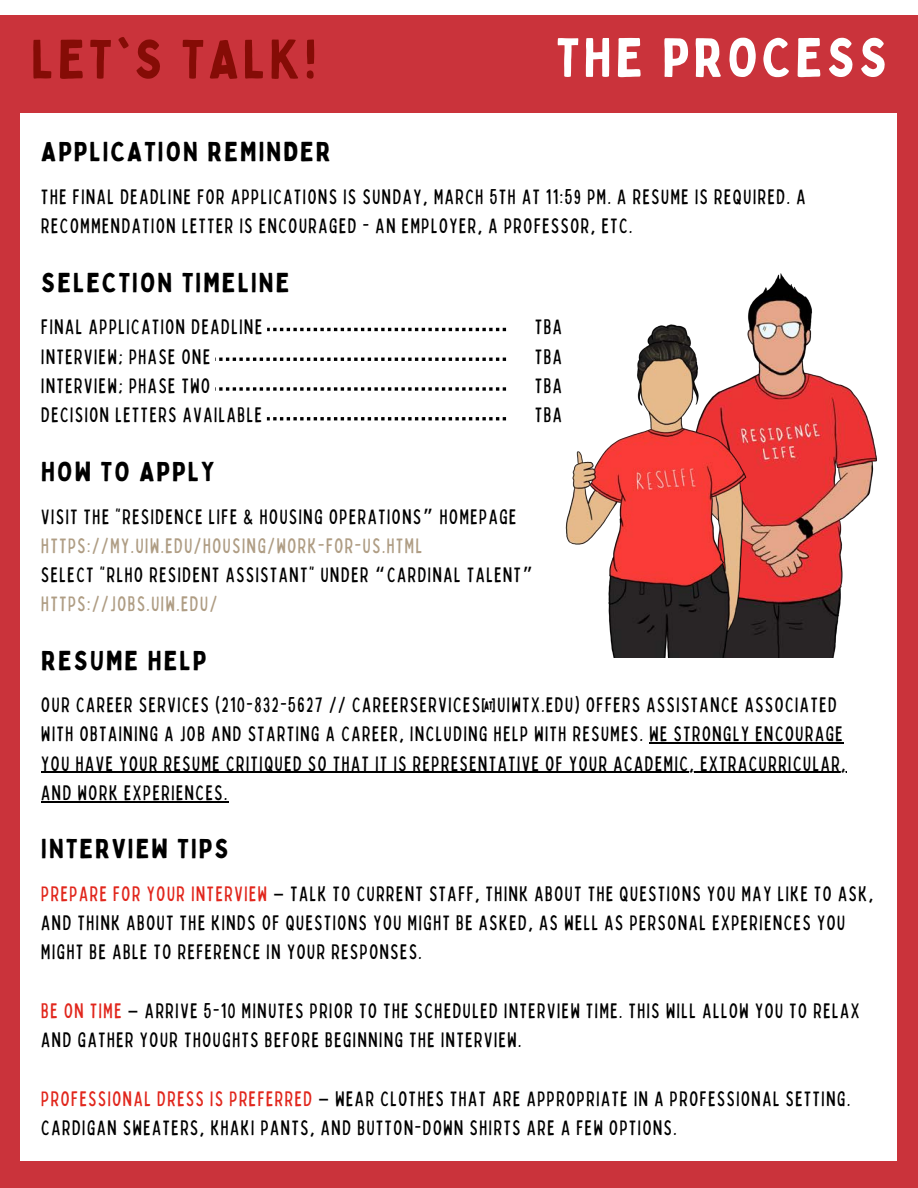
<style>
.page{position:relative;width:918px;height:1188px;background:#fff}
.page>*{position:absolute;margin:0;border:0;box-sizing:border-box;transform-origin:0 0}
.t1{font:54px "Bobby Jones";letter-spacing:.08em;color:#850c06}
.t2{font:54px "Bobby Jones";letter-spacing:.08em;color:#fff}
.t3{font:27px "Bobby Jones";letter-spacing:.08em;color:#000}
.t4{font:condensed 21px/29.2px "Bobby Jones";letter-spacing:.08em;color:#000}
.t5{font:condensed 21px "Bobby Jones";letter-spacing:.08em;color:#af9d84}
.s1{font-family:"Noto Sans Gurmukhi";font-stretch:normal}
.s2{color:#e1261c}
</style>
<div class="page">
<div style="left:0;top:15px;width:918px;height:1172px;background:#ca333b"></div>
<div style="left:21px;top:114px;width:876px;height:1047px;background:#fff"></div>
<hr style="left:649px;top:743px;width:195px;height:1px;background:#000">
<hr style="left:41px;top:772px;width:806px;height:1px;background:#000">
<hr style="left:41px;top:801px;width:188px;height:1px;background:#000">
<svg style="left:215px;top:327px;width:291px;height:94px"></svg>
<img style="left:657px;top:273px;width:220px;height:385px">
<img style="left:565px;top:319px;width:239px;height:338px">
<p class="t1" style="left:31px;top:25px;width:287px">LET'S TALK!</p>
<h2 class="t2" style="left:557px;top:23px;width:332px">THE PROCESS</h2>
<h1 class="t3" style="left:41px;top:135px;width:291px">APPLICATION REMINDER</h1>
<h1 class="t4" style="left:41px;top:181px;width:766px">THE FINAL DEADLINE FOR APPLICATIONS IS SUNDAY, MARCH 5TH AT 11:59 PM. A RESUME IS REQUIRED. A<br>RECOMMENDATION LETTER IS ENCOURAGED - AN EMPLOYER, A PROFESSOR, ETC.</h1>
<p class="t3" style="left:41px;top:265px;width:249px">SELECTION TIMELINE</p>
<p class="t4" style="left:41px;top:312px;width:222px">FINAL APPLICATION DEADLINE</p>
<p class="t4" style="left:41px;top:341px;width:170px">INTERVIEW; PHASE ONE</p>
<p class="t4" style="left:41px;top:370px;width:170px">INTERVIEW; PHASE TWO</p>
<p class="t4" style="left:41px;top:399px;width:222px">DECISION LETTERS AVAILABLE</p>
<h2 class="t3" style="left:41px;top:454px;width:175px">HOW TO APPLY</h2>
<p class="t4" style="left:535px;top:312px;width:28px">TBA</p>
<p class="t4" style="left:535px;top:341px;width:28px">TBA</p>
<p class="t4" style="left:535px;top:370px;width:28px">TBA</p>
<p class="t4" style="left:535px;top:399px;width:28px">TBA</p>
<p class="t4" style="left:41px;top:501px;width:476px">VISIT THE "RESIDENCE LIFE &amp; HOUSING OPERATIONS<span class="s1">”</span> HOMEPAGE</p>
<p class="t5" style="left:41px;top:532px;width:382px">HTTPS://MY.UIW.EDU/HOUSING/WORK-FOR-US.HTML</p>
<p class="t4" style="left:41px;top:559px;width:493px">SELECT "RLHO RESIDENT ASSISTANT" UNDER <span class="s1">“</span>CARDINAL TALENT<span class="s1">”</span></p>
<h2 class="t5" style="left:41px;top:590px;width:177px">HTTPS://JOBS.UIW.EDU/</h2>
<h2 class="t3" style="left:41px;top:643px;width:167px">RESUME HELP</h2>
<p class="t4" style="left:41px;top:689px;width:806px">OUR CAREER SERVICES (210-832-5627 // CAREERSERVICES@UIWTX.EDU) OFFERS ASSISTANCE ASSOCIATED WITH OBTAINING A JOB AND STARTING A CAREER, INCLUDING HELP WITH RESUMES. WE STRONGLY ENCOURAGE YOU HAVE YOUR RESUME CRITIQUED SO THAT IT IS REPRESENTATIVE OF YOUR ACADEMIC, EXTRACURRICULAR, AND WORK EXPERIENCES.</p>
<p class="t3" style="left:41px;top:832px;width:189px">INTERVIEW TIPS</p>
<p class="t4" style="left:41px;top:878px;width:833px"><span class="s2">PREPARE FOR YOUR INTERVIEW</span> <span class="s1">–</span> TALK TO CURRENT STAFF, THINK ABOUT THE QUESTIONS YOU MAY LIKE TO ASK,<br>AND THINK ABOUT THE KINDS OF QUESTIONS YOU MIGHT BE ASKED, AS WELL AS PERSONAL EXPERIENCES YOU<br>MIGHT BE ABLE TO REFERENCE IN YOUR RESPONSES.</p>
<p class="t4" style="left:41px;top:995px;width:820px"><span class="s2">BE ON TIME</span> <span class="s1">–</span> ARRIVE 5-10 MINUTES PRIOR TO THE SCHEDULED INTERVIEW TIME. THIS WILL ALLOW YOU TO RELAX<br>AND GATHER YOUR THOUGHTS BEFORE BEGINNING THE INTERVIEW.</p>
<p class="t4" style="left:41px;top:1083px;width:810px"><span class="s2">PROFESSIONAL DRESS IS PREFERRED</span> <span class="s1">–</span> WEAR CLOTHES THAT ARE APPROPRIATE IN A PROFESSIONAL SETTING.<br>CARDIGAN SWEATERS, KHAKI PANTS, AND BUTTON-DOWN SHIRTS ARE A FEW OPTIONS.</p>
</div>
